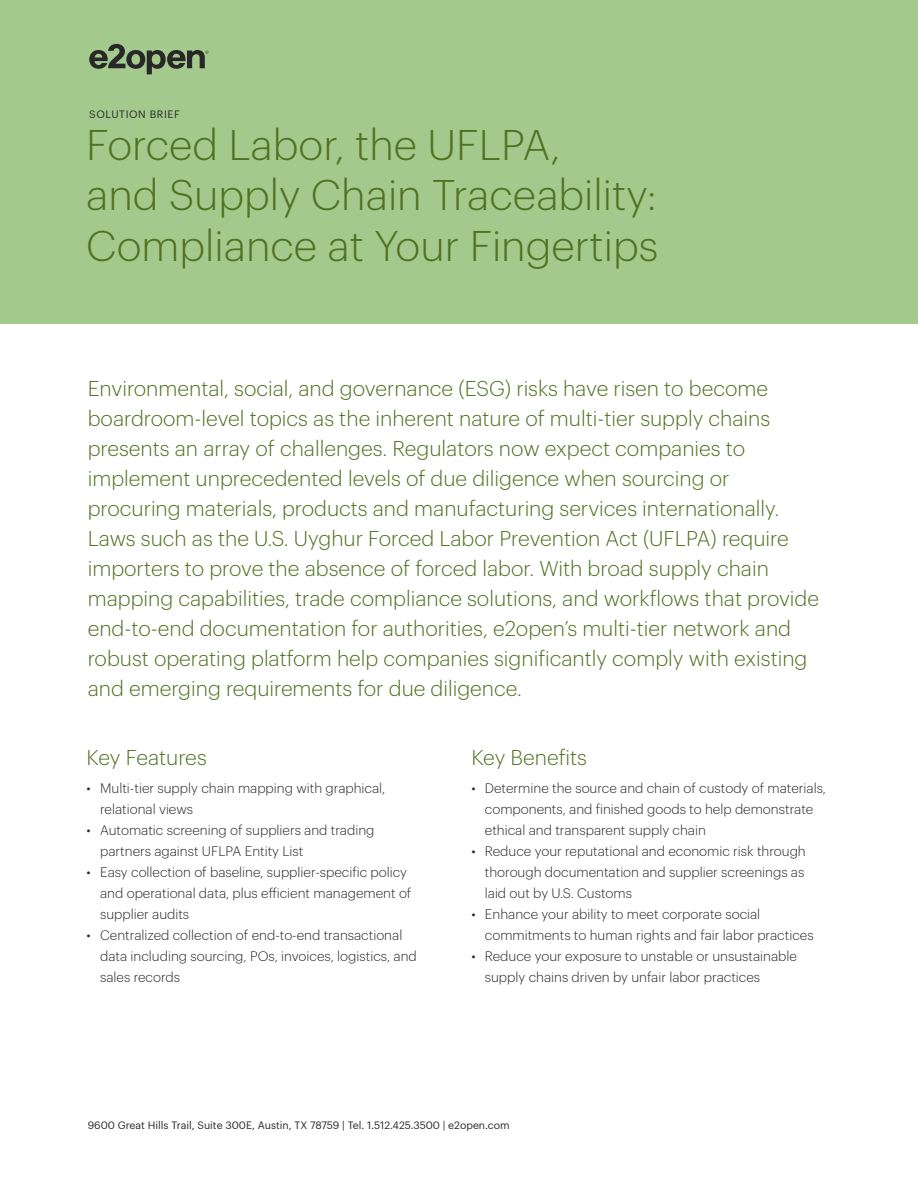
<style>
.page{position:relative;width:918px;height:1188px;background:#fff}
.page>*{position:absolute;margin:0;border:0;box-sizing:border-box;transform-origin:0 0}
.t1{font:300 42px/50.4px "Graphik";color:#517222}
.Lead_Paragraph{font:300 21px/30px "Graphik";color:#517222}
.t2{font:300 13.5px/21px "Graphik";color:#282828}
.t3{font:10.5px "Graphik";color:#282828}
.t4{font:10.5px "Graphik";letter-spacing:.055em;color:#282828}
</style>
<div class="page">
<div style="left:0;top:0;width:918px;height:324px;background:#a3ca8c"></div>
<svg style="left:89px;top:44px;width:119px;height:30px"></svg>
<p class="t4" style="left:89px;top:106px;width:92px">SOLUTION BRIEF</p>
<h1 class="t1" style="left:86px;top:116px;width:574px">Forced Labor, the UFLPA,<br>and Supply Chain Traceability:<br>Compliance at Your Fingertips</h1>
<p class="Lead_Paragraph" style="left:88px;top:372px;width:733px">Environmental, social, and governance (ESG) risks have risen to become boardroom-level topics as the inherent nature of multi-tier supply chains presents an array of challenges. Regulators now expect companies to implement unprecedented levels of due diligence when sourcing or procuring materials, products and manufacturing services internationally.<br>Laws such as the U.S. Uyghur Forced Labor Prevention Act (UFLPA) require importers to prove the absence of forced labor. With broad supply chain mapping capabilities, trade compliance solutions, and workflows that provide end-to-end documentation for authorities, e2open’s multi-tier network and robust operating platform help companies significantly comply with existing and emerging requirements for due diligence.</p>
<h2 class="Lead_Paragraph" style="left:87px;top:741px;width:122px">Key Features</h2>
<p class="t2" style="left:100px;top:776px;width:287px;text-indent:-14px">• Multi-tier supply chain mapping with graphical, relational views</p>
<p class="t2" style="left:100px;top:818px;width:276px;text-indent:-14px">• Automatic screening of suppliers and trading partners against UFLPA Entity List</p>
<p class="t2" style="left:100px;top:860px;width:313px;text-indent:-14px">• Easy collection of baseline, supplier-specific policy and operational data, plus efficient management of supplier audits</p>
<p class="t2" style="left:100px;top:923px;width:318px;text-indent:-14px">• Centralized collection of end-to-end transactional data including sourcing, POs, invoices, logistics, and sales records</p>
<h2 class="Lead_Paragraph" style="left:471px;top:741px;width:117px">Key Benefits</h2>
<p class="t2" style="left:485px;top:776px;width:343px;text-indent:-14px">• Determine the source and chain of custody of materials, components, and finished goods to help demonstrate ethical and transparent supply chain</p>
<p class="t2" style="left:485px;top:839px;width:322px;text-align:justify;text-indent:-14px">• Reduce your reputational and economic risk through thorough documentation and supplier screenings as laid out by U.S. Customs</p>
<p class="t2" style="left:485px;top:902px;width:330px;text-indent:-14px">• Enhance your ability to meet corporate social commitments to human rights and fair labor practices</p>
<p class="t2" style="left:485px;top:944px;width:314px;text-indent:-14px">• Reduce your exposure to unstable or unsustainable supply chains driven by unfair labor practices</p>
<p class="t3" style="left:88px;top:1118px;width:424px">9600 Great Hills Trail, Suite 300E, Austin, TX 78759 | Tel. 1.512.425.3500 | e2open.com</p>
</div>
